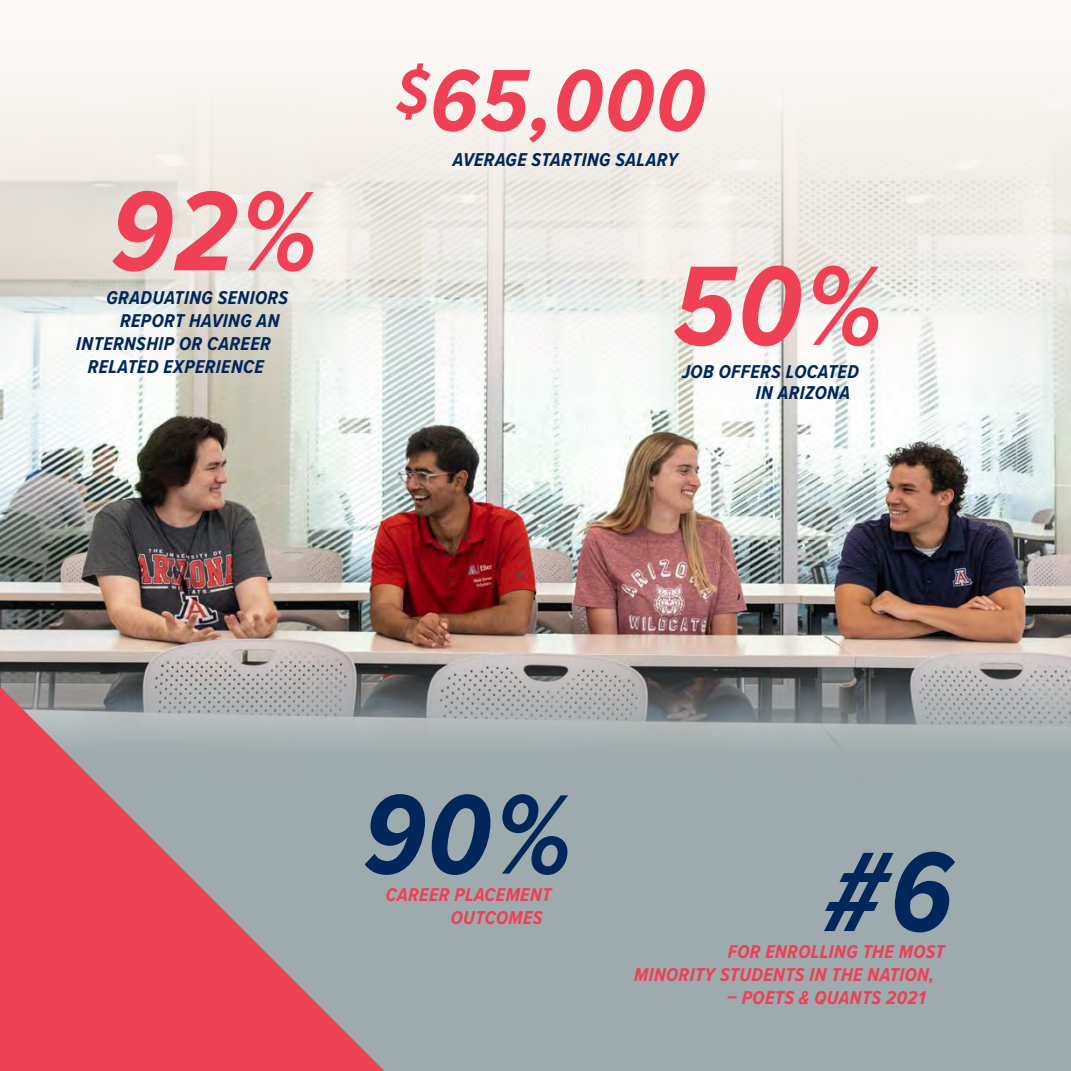
<style>
.page{position:relative;width:1071px;height:1071px;background:#fff}
.page>*{position:absolute;margin:0;border:0;box-sizing:border-box;transform-origin:0 0}
.t1{font:italic 700 117.25px "Proxima Nova Cond";color:#ef4056}
.t2{font:italic 700 117.25px "Proxima Nova Cond";color:#00275b}
.t3{font:italic 700 90.83px "Proxima Nova Cond";color:#ef4056}
.t4{font:italic 700 19.25px/21px "Proxima Nova Cond";letter-spacing:.025em;color:#00275b}
.t5{font:italic 700 19.25px/23.1px "Proxima Nova Cond";letter-spacing:.025em;color:#ef4056}
</style>
<div class="page">
<div style="left:1px;top:627px;width:1070px;height:444px;background:#9eabae"></div>
<img style="left:0;top:398px;width:1071px;height:344px">
<svg style="left:0;top:347px;width:1071px;height:51px;fill:#f6f9f7"></svg>
<svg style="left:0;top:47px;width:1071px;height:300px;fill:#f3efea"></svg>
<svg style="left:0;top:687px;width:384px;height:384px;fill:#ef4056"></svg>
<h1 class="t1" style="left:110px;top:145px;width:209px">92%</h1>
<p class="t4" style="left:107px;top:287px;width:183px">GRADUATING SENIORS</p>
<p class="t4" style="left:120px;top:310px;width:161px">REPORT HAVING AN</p>
<p class="t4" style="left:76px;top:333px;width:196px">INTERNSHIP OR CAREER</p>
<p class="t4" style="left:88px;top:356px;width:177px">RELATED EXPERIENCE</p>
<h2 class="t3" style="left:396px;top:34px;width:310px"><sup>$</sup>65,000</h2>
<p class="t4" style="left:453px;top:149px;width:227px">AVERAGE STARTING SALARY</p>
<h1 class="t1" style="left:673px;top:220px;width:211px">50%</h1>
<p class="t4" style="left:756px;top:361px;width:105px;text-indent:-74px">JOB OFFERS LOCATED<br>IN ARIZONA</p>
<h1 class="t2" style="left:363px;top:748px;width:211px">90%</h1>
<p class="t5" style="left:451px;top:882px;width:102px;text-indent:-65px">CAREER PLACEMENT<br>OUTCOMES</p>
<h1 class="t2" style="left:825px;top:806px;width:129px">#6</h1>
<p class="t5" style="left:634px;top:939px;width:312px;text-indent:94px">FOR ENROLLING THE MOST<br>MINORITY STUDENTS IN THE NATION,</p>
<p class="t5" style="left:727px;top:986px;width:200px">– POETS &amp; QUANTS 2021</p>
</div>
